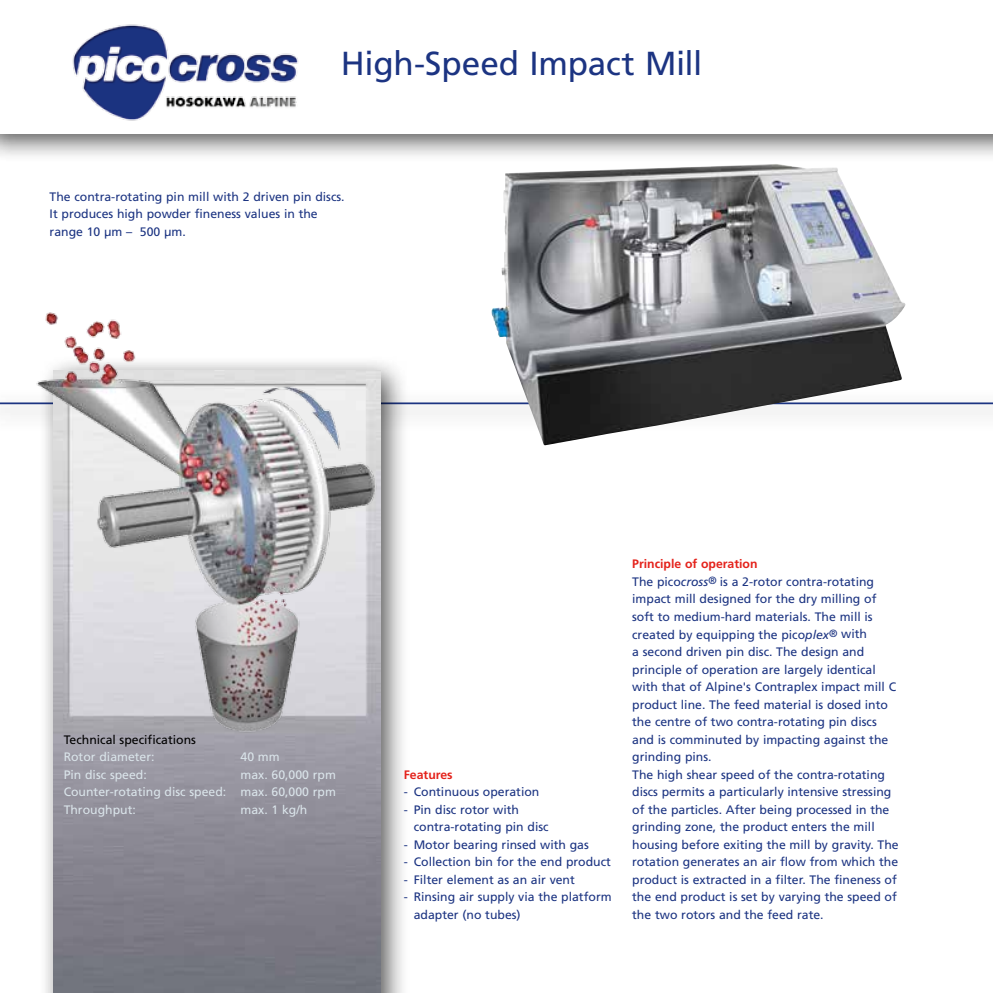
<style>
.page{position:relative;width:993px;height:993px;background:#fff}
.page>*{position:absolute;margin:0;border:0;box-sizing:border-box;transform-origin:0 0}
.t1{font:33.25px "Frutiger LT";letter-spacing:-.005em;color:#1c3482}
.t2{font:12.25px/17.5px "Frutiger LT";color:#1c3482}
.t3{font:12.25px/17.5px "Frutiger LT";color:#dae4ea;text-align:justify}
.t4{font:12.25px "Frutiger LT";color:#000}
.t5{font:700 12.25px "Frutiger LT";color:#e4221b}
.s1{font-weight:700;color:#e4221b}
.s2{font-style:italic}
.s3{font-style:italic;font-size:10.5px}
.s4{font-size:10.5px}
</style>
<div class="page">
<div style="left:0;top:0;width:992px;height:163px;background:#000;opacity:.65"></div>
<div style="left:0;top:0;width:992px;height:134px;background:#fff"></div>
<div style="left:0;top:387px;width:992px;height:46px;background:#fafafa"></div>
<hr style="left:0;top:402px;width:992px;height:2px;background:#1c3482">
<img style="left:72px;top:24px;width:227px;height:97px">
<div style="left:39px;top:356px;width:370px;height:636px;background:#000;opacity:.65"></div>
<img style="left:54px;top:759px;width:327px;height:233px">
<img style="left:491px;top:164px;width:414px;height:281px">
<img style="left:16px;top:312px;width:390px;height:447px">
<h1 class="t1" style="left:341px;top:43px;width:363px">High-Speed Impact Mill</h1>
<p class="t2" style="left:50px;top:188px;width:296px">The contra-rotating pin mill with 2 driven pin discs.<br>It produces high powder fineness values in the range 10 µm – 500 µm.</p>
<p class="t4" style="left:64px;top:732px;width:134px">Technical specifications</p>
<p class="t3" style="left:64px;top:748px;width:92px">Rotor diameter:</p>
<p class="t3" style="left:240px;top:748px;width:41px">40 mm</p>
<p class="t3" style="left:64px;top:765px;width:85px">Pin disc speed:</p>
<p class="t3" style="left:64px;top:765px;width:274px;text-indent:177px">max. 60,000 rpm Counter-rotating disc speed: max. 60,000 rpm Throughput:</p>
<p class="t3" style="left:240px;top:800px;width:68px">max. 1 kg/h</p>
<p class="t5" style="left:403px;top:767px;width:50px">Features</p>
<p class="t2" style="left:403px;top:783px;width:137px">- Continuous operation</p>
<p class="t2" style="left:413px;top:800px;width:136px;text-indent:-10px">- Pin disc rotor with contra-rotating pin disc</p>
<p class="t2" style="left:403px;top:835px;width:186px">- Motor bearing rinsed with gas</p>
<p class="t2" style="left:403px;top:853px;width:208px">- Collection bin for the end product</p>
<p class="t2" style="left:403px;top:870px;width:172px">- Filter element as an air vent</p>
<p class="t2" style="left:413px;top:888px;width:199px;text-indent:-10px">- Rinsing air supply via the platform adapter (no tubes)</p>
<p class="t2" style="left:632px;top:555px;width:268px"><span class="s1">Principle of operation<br></span>The pico<span class="s2">cross</span><span class="s3">®</span> is a 2-rotor contra-rotating impact mill designed for the dry milling of soft to medium-hard materials. The mill is created by equipping the pico<span class="s2">plex</span><span class="s4">®</span> with<br>a second driven pin disc. The design and principle of operation are largely identical with that of Alpine's Contraplex impact mill C product line. The feed material is dosed into the centre of two contra-rotating pin discs and is comminuted by impacting against the grinding pins.<br>The high shear speed of the contra-rotating discs permits a particularly intensive stressing of the particles. After being processed in the grinding zone, the product enters the mill housing before exiting the mill by gravity. The rotation generates an air flow from which the product is extracted in a filter. The fineness of the end product is set by varying the speed of the two rotors and the feed rate.</p>
</div>
